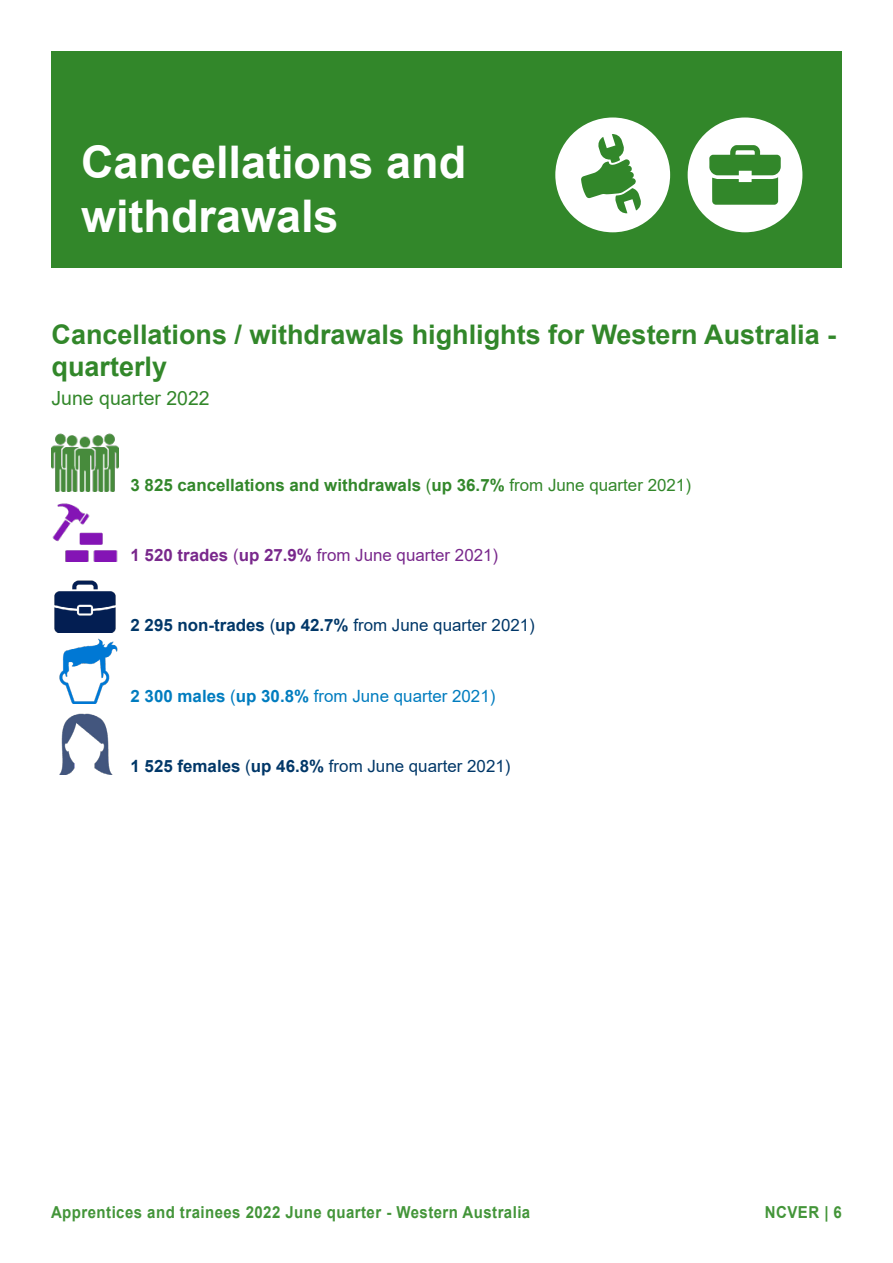
<style>
.page{position:relative;width:893px;height:1263px;background:#fff}
.page>*{position:absolute;margin:0;border:0;box-sizing:border-box;transform-origin:0 0}
.Chapter_heading{font:700 45px/54px "Arial";color:#fff}
.Chart_heading{font:700 27px/32.4px "Arial";color:#32872a}
.Chart_subheading{font:19.5px "Arial";color:#32872a}
.t1{font:700 16.95px "Arial";color:#32872a}
.t2{font:700 16.95px "Arial";color:#003768}
.t3{font:16.95px "Arial";color:#003768}
.t4{font:16.95px "Arial";color:#79288c}
.t5{font:16.95px "Arial";color:#007cbf}
.t6{font:700 16.5px "Arial";letter-spacing:.03em;color:#439539;scale:.91 1}
.s1{font-weight:400}
.s2{font-weight:700}
</style>
<div class="page">
<div style="left:51px;top:51px;width:791px;height:216px;background:#32872a"></div>
<div style="left:555px;top:117px;width:115px;height:115px;background:#fff;border-radius:50%"></div>
<svg style="left:581px;top:134px;width:60px;height:80px"></svg>
<div style="left:688px;top:117px;width:114px;height:115px;background:#fff;border-radius:50%"></div>
<svg style="left:709px;top:145px;width:72px;height:60px"></svg>
<img style="left:54px;top:580px;width:62px;height:53px">
<img style="left:59px;top:638px;width:59px;height:66px">
<img style="left:59px;top:713px;width:53px;height:61px">
<img style="left:51px;top:433px;width:68px;height:58px">
<img style="left:52px;top:503px;width:66px;height:59px">
<p class="Chapter_heading" style="left:81px;top:136px;width:387px">Cancellations and withdrawals</p>
<p class="Chart_heading" style="left:52px;top:318px;width:786px">Cancellations / withdrawals highlights for Western Australia - quarterly</p>
<p class="Chart_subheading" style="left:52px;top:384px;width:160px">June quarter 2022</p>
<p class="t1" style="left:131px;top:473px;width:562px">3 825 cancellations and withdrawals <span class="s1">(</span>up 36.7% <span class="s1">from June quarter 2021)</span></p>
<p class="t4" style="left:131px;top:544px;width:369px"><span class="s2">1 520 trades</span> (<span class="s2">up 27.9%</span> from June quarter 2021)</p>
<p class="t2" style="left:131px;top:613px;width:406px">2 295 non-trades <span class="s1">(</span>up 42.7% <span class="s1">from June quarter 2021)</span></p>
<p class="t5" style="left:131px;top:684px;width:366px"><span class="s2">2 300 males</span> (<span class="s2">up 30.8%</span> from June quarter 2021)</p>
<p class="t3" style="left:131px;top:754px;width:381px"><span class="s2">1 525 females</span> (<span class="s2">up 46.8%</span> from June quarter 2021)</p>
<p class="t6" style="left:51px;top:1200px;width:528px">Apprentices and trainees 2022 June quarter - Western Australia</p>
<p class="t6" style="left:765px;top:1200px;width:86px">NCVER | 6</p>
</div>
